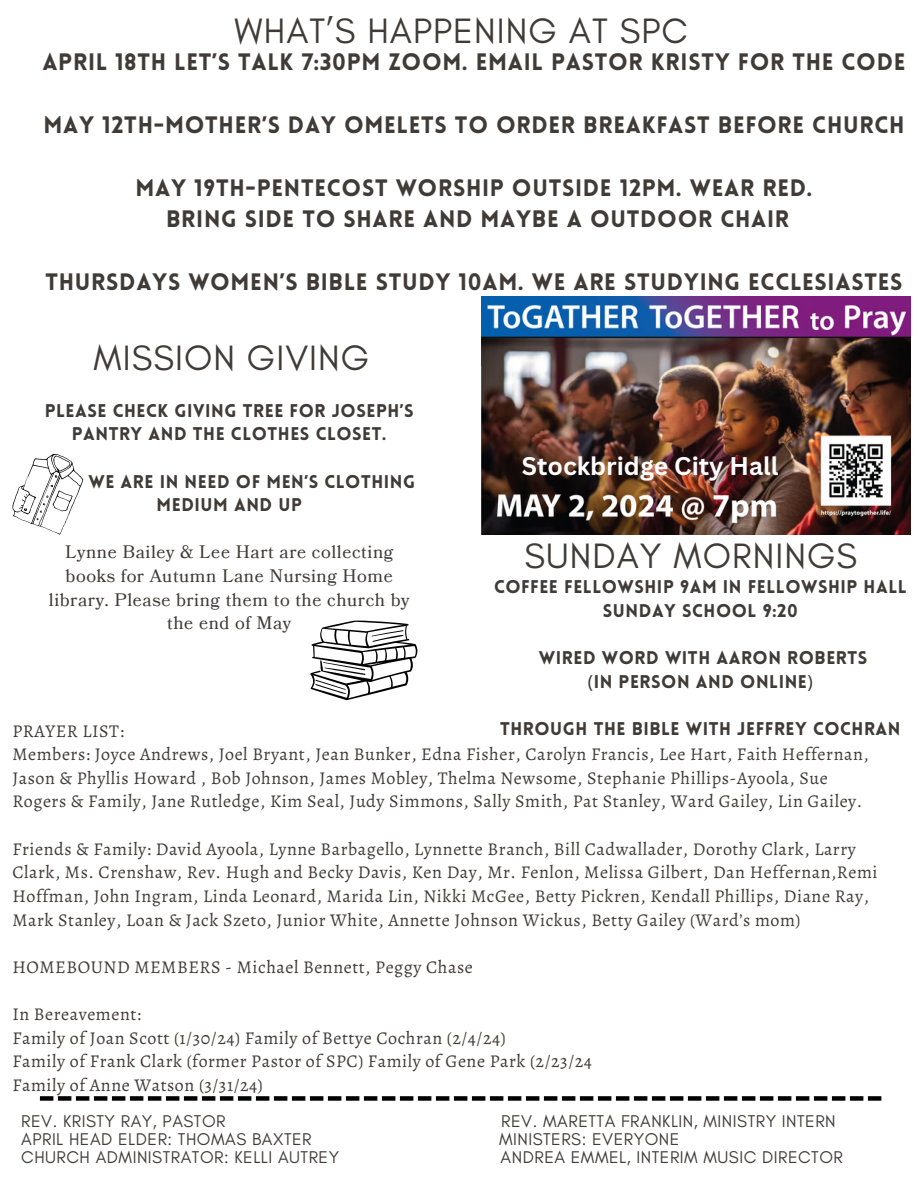
<style>
.page{position:relative;width:918px;height:1188px;background:#fff}
.page>*{position:absolute;margin:0;border:0;box-sizing:border-box;transform-origin:0 0}
.t1{font:35.85px "Glacial Indifference";letter-spacing:.03em;color:#403b37}
.t2{font:700 24.9px "Canva Sans";color:#fff}
.t3{font:900 23.25px/31.5px "Lovelo";letter-spacing:.03em;color:#403b37;text-align:center}
.t4{font:18px/23.7px "Alegreya";letter-spacing:.03em;color:#403b37}
.t5{font:900 18px/23.7px "Lovelo";letter-spacing:.03em;color:#403b37;text-align:center}
.t6{font:18px/23.7px "Bookmania";letter-spacing:.03em;color:#403b37;text-align:center}
.t7{font:17.25px "Glacial Indifference";letter-spacing:.03em;color:#403b37}
.s1{font-family:"Noto Sans";font-weight:400}
</style>
<div class="page">
<svg style="left:40px;top:1096px;width:841px;height:5px"></svg>
<img style="left:482px;top:296px;width:428px;height:239px">
<svg style="left:310px;top:620px;width:108px;height:80px"></svg>
<svg style="left:12px;top:454px;width:71px;height:81px"></svg>
<p class="t1" style="left:235px;top:9px;width:454px">WHAT’S HAPPENING AT SPC</p>
<h4 class="t3" style="left:42px;top:48px;width:865px">APRIL 18TH LET’S TALK 7:30PM ZOOM. EMAIL PASTOR KRISTY FOR THE CODE</h4>
<h4 class="t3" style="left:44px;top:111px;width:862px">MAY 12TH-MOTHER’S DAY OMELETS TO ORDER BREAKFAST BEFORE CHURCH</h4>
<p class="t3" style="left:135px;top:174px;width:679px">MAY 19TH-PENTECOST WORSHIP OUTSIDE 12PM. WEAR RED.<br>BRING SIDE TO SHARE AND MAYBE A OUTDOOR CHAIR</p>
<p class="t3" style="left:45px;top:269px;width:859px">THURSDAYS WOMEN’S BIBLE STUDY 10AM. WE ARE STUDYING ECCLESIASTES</p>
<p class="t1" style="left:94px;top:336px;width:277px">MISSION GIVING</p>
<p class="t5" style="left:45px;top:400px;width:371px">PLEASE CHECK GIVING TREE FOR JOSEPH’S<br>PANTRY AND THE CLOTHES CLOSET.</p>
<p class="t5" style="left:157px;top:471px;width:260px;text-align:left;text-indent:-68px">WE ARE IN NEED OF MEN’S CLOTHING<br>MEDIUM AND UP</p>
<p class="t6" style="left:49px;top:541px;width:362px">Lynne Bailey &amp; Lee Hart are collecting books for Autumn Lane Nursing Home library. Please bring them to the church by the end of May</p>
<p class="t2" style="left:522px;top:449px;width:258px">Stockbridge City Hall</p>
<h4 class="t1" style="left:524px;top:534px;width:334px">SUNDAY MORNINGS</h4>
<h1 class="t5" style="left:494px;top:577px;width:414px">COFFEE FELLOWSHIP 9AM IN FELLOWSHIP HALL<br>SUNDAY SCHOOL 9:20</h1>
<h4 class="t5" style="left:539px;top:648px;width:330px">WIRED WORD WITH AARON ROBERTS <span class="s1">(</span>IN PERSON AND ONLINE<span class="s1">)</span></h4>
<h4 class="t5" style="left:500px;top:719px;width:402px">THROUGH THE BIBLE WITH JEFFREY COCHRAN</h4>
<h1 class="t4" style="left:12px;top:719px;width:113px">PRAYER LIST:</h1>
<h2 class="t4" style="left:12px;top:742px;width:858px">Members: Joyce Andrews, Joel Bryant, Jean Bunker, Edna Fisher, Carolyn Francis, Lee Hart, Faith Heffernan,<br>Jason &amp; Phyllis Howard , Bob Johnson, James Mobley, Thelma Newsome, Stephanie Phillips-Ayoola, Sue<br>Rogers &amp; Family, Jane Rutledge, Kim Seal, Judy Simmons, Sally Smith, Pat Stanley, Ward Gailey, Lin Gailey.</h2>
<h2 class="t4" style="left:12px;top:837px;width:867px">Friends &amp; Family: David Ayoola, Lynne Barbagello, Lynnette Branch, Bill Cadwallader, Dorothy Clark, Larry Clark, Ms. Crenshaw, Rev. Hugh and Becky Davis, Ken Day, Mr. Fenlon, Melissa Gilbert, Dan Heffernan,Remi Hoffman, John Ingram, Linda Leonard, Marida Lin, Nikki McGee, Betty Pickren, Kendall Phillips, Diane Ray, Mark Stanley, Loan &amp; Jack Szeto, Junior White, Annette Johnson Wickus, Betty Gailey (Ward’s mom)</h2>
<h2 class="t4" style="left:12px;top:955px;width:462px">HOMEBOUND MEMBERS - Michael Bennett, Peggy Chase</h2>
<h2 class="t4" style="left:12px;top:1002px;width:130px">In Bereavement:</h2>
<p class="t4" style="left:12px;top:1026px;width:495px">Family of Joan Scott (1/30/24) Family of Bettye Cochran (2/4/24)</p>
<h2 class="t4" style="left:12px;top:1049px;width:581px">Family of Frank Clark (former Pastor of SPC) Family of Gene Park (2/23/24</h2>
<h1 class="t4" style="left:12px;top:1073px;width:252px">Family of Anne Watson (3/31/24)</h1>
<p class="t7" style="left:21px;top:1111px;width:206px">REV. KRISTY RAY, PASTOR</p>
<p class="t7" style="left:501px;top:1111px;width:336px">REV. MARETTA FRANKLIN, MINISTRY INTERN</p>
<p class="t7" style="left:21px;top:1129px;width:292px">APRIL HEAD ELDER: THOMAS BAXTER</p>
<p class="t7" style="left:499px;top:1129px;width:182px">MINISTERS: EVERYONE</p>
<p class="t7" style="left:21px;top:1147px;width:320px">CHURCH ADMINISTRATOR: KELLI AUTREY</p>
<p class="t7" style="left:501px;top:1147px;width:344px">ANDREA EMMEL, INTERIM MUSIC DIRECTOR</p>
</div>
